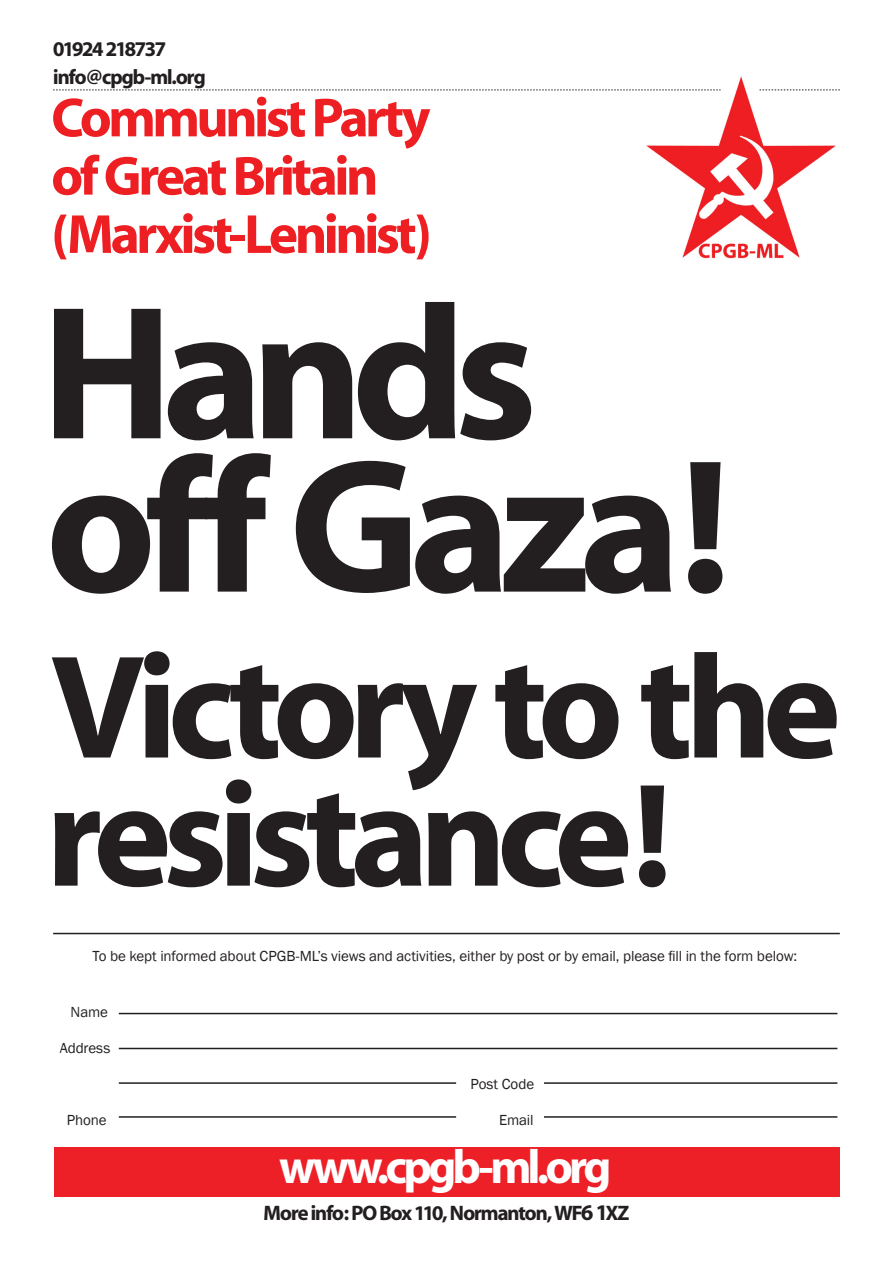
<style>
.page{position:relative;width:893px;height:1263px;background:#fff}
.page>*{position:absolute;margin:0;border:0;box-sizing:border-box;transform-origin:0 0}
.t1{font:192px "Myriad Headline";letter-spacing:-.045em;color:#231f20}
.t2{font:148.5px "Myriad Headline";letter-spacing:-.045em;color:#231f20}
.t3{font:55.5px/58.2px "Myriad Headline";letter-spacing:-.05em;color:#ee1f23}
.t4{font:48px "Myriad Headline";letter-spacing:-.065em;color:#fff}
.t5{font:21px/28.7px "Myriad Headline";letter-spacing:-.045em;color:#231f20}
.t6{font:15px "Franklin Gothic";letter-spacing:-.005em;color:#231f20}
.s1{font-size:22.5px}
</style>
<div class="page">
<div style="left:55px;top:1147px;width:785px;height:49px;background:#ed2027"></div>
<img style="left:645px;top:76px;width:192px;height:183px">
<svg style="left:53px;top:90px;width:668px;height:1px"></svg>
<svg style="left:760px;top:90px;width:80px;height:1px"></svg>
<hr style="left:119px;top:1013px;width:718px;height:1px;background:#231f20">
<hr style="left:119px;top:1048px;width:718px;height:1px;background:#231f20">
<hr style="left:119px;top:1082px;width:337px;height:2px;background:#231f20">
<hr style="left:544px;top:1082px;width:293px;height:2px;background:#231f20">
<hr style="left:119px;top:1116px;width:337px;height:2px;background:#231f20">
<hr style="left:544px;top:1116px;width:293px;height:2px;background:#231f20">
<hr style="left:53px;top:933px;width:787px;height:1px;background:#231f20">
<h3 class="t5" style="left:53px;top:35px;width:154px">01924 218737 info@cpgb-ml.org</h3>
<h3 class="t3" style="left:52px;top:91px;width:381px">Communist Party of Great Britain (Marxist-Leninist)</h3>
<h1 class="t1" style="left:43px;top:275px;width:495px">Hands</h1>
<h1 class="t1" style="left:47px;top:428px;width:684px">off Gaza!</h1>
<h2 class="t2" style="left:52px;top:631px;width:790px">Victory to the</h2>
<h2 class="t2" style="left:47px;top:759px;width:625px">resistance!</h2>
<p class="t6" style="left:92px;top:947px;width:706px">To be kept informed about CPGB-ML’s views and activities, either by post or by email, please fill in the form below:</p>
<p class="t6" style="left:71px;top:1002px;width:39px">Name</p>
<p class="t6" style="left:60px;top:1039px;width:52px">Address</p>
<p class="t6" style="left:470px;top:1075px;width:65px">Post Code</p>
<p class="t6" style="left:67px;top:1111px;width:41px">Phone</p>
<p class="t6" style="left:499px;top:1111px;width:36px">Email</p>
<h3 class="t4" style="left:279px;top:1142px;width:333px">www.cpgb-ml.org</h3>
<h3 class="t5" style="left:264px;top:1199px;width:367px">More info: PO Box 110, Normanton, WF<span class="s1">6 1</span>XZ</h3>
</div>
